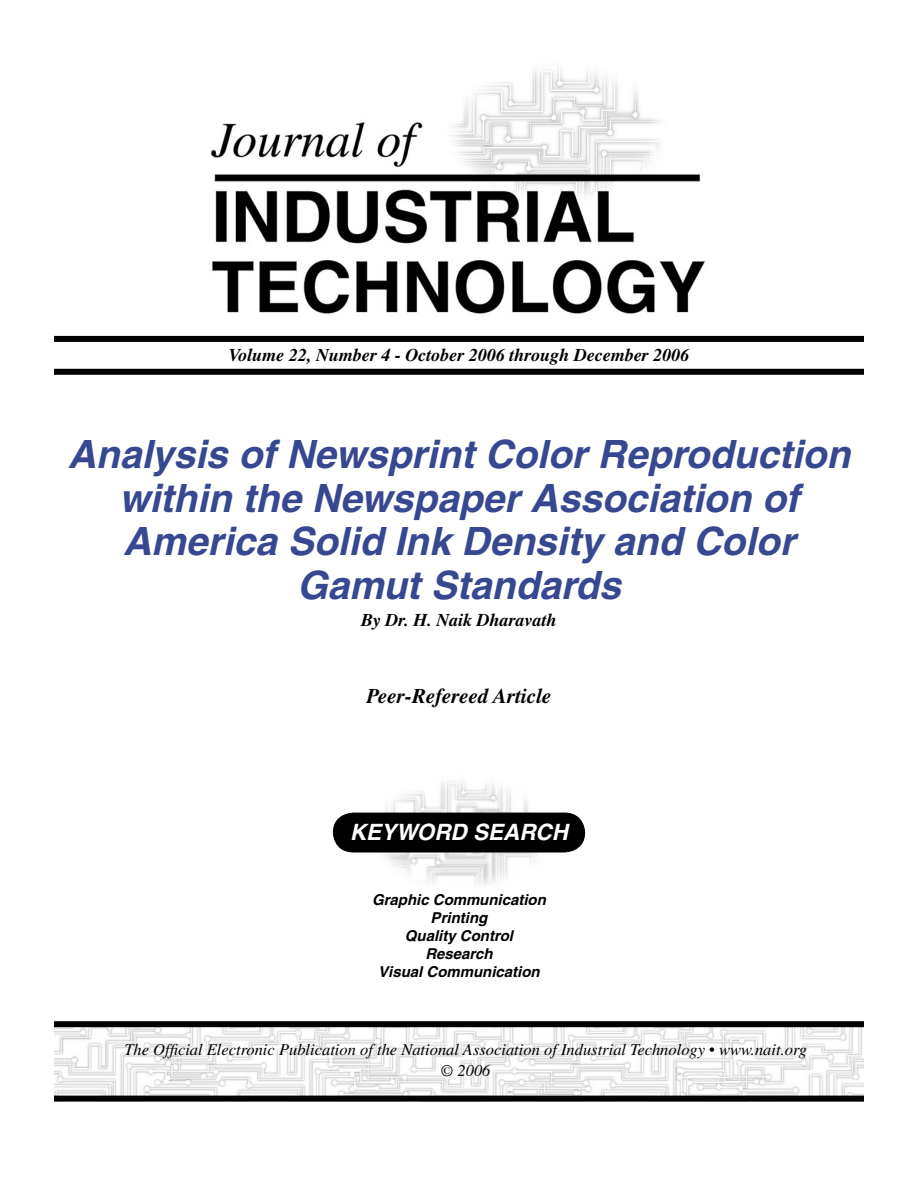
<style>
.page{position:relative;width:918px;height:1188px;background:#fff}
.page>*{position:absolute;margin:0;border:0;box-sizing:border-box;transform-origin:0 0}
.t1{font:italic 700 39px/43.5px "Helvetica";color:#384890;text-align:center}
.t2{font:italic 700 22.5px "Helvetica";color:#fff}
.AUTHOR{font:italic 700 21px "Times";color:#000}
.AUTHOR-2{font:italic 700 18px "Times";color:#000}
.t3{font:italic 16.5px "Times";color:#000}
.KEYWORDS{font:italic 700 15px "Helvetica";color:#000}
</style>
<div class="page">
<img style="left:54px;top:1027px;width:809px;height:69px">
<div style="left:54px;top:1021px;width:810px;height:6px;background:#000"></div>
<div style="left:54px;top:336px;width:810px;height:6px;background:#000"></div>
<div style="left:54px;top:1096px;width:810px;height:6px;background:#000"></div>
<img style="left:211px;top:68px;width:494px;height:246px">
<div style="left:54px;top:369px;width:810px;height:6px;background:#000"></div>
<img style="left:367px;top:781px;width:183px;height:104px">
<div style="left:333px;top:812px;width:252px;height:40px;background:#000"></div>
<p class="AUTHOR-2" style="left:229px;top:344px;width:462px">Volume 22, Number 4 - October 2006 through December 2006</p>
<p class="t1" style="left:68px;top:432px;width:784px">Analysis of Newsprint Color Reproduction within the Newspaper Association of<br>America Solid Ink Density and Color<br>Gamut Standards</p>
<p class="AUTHOR-2" style="left:361px;top:609px;width:197px">By Dr. H. Naik Dharavath</p>
<p class="AUTHOR" style="left:366px;top:684px;width:187px">Peer-Refereed Article</p>
<p class="t2" style="left:350px;top:819px;width:220px">KEYWORD SEARCH</p>
<p class="KEYWORDS" style="left:372px;top:890px;width:175px">Graphic Communication</p>
<p class="KEYWORDS" style="left:431px;top:908px;width:58px">Printing</p>
<p class="KEYWORDS" style="left:405px;top:926px;width:110px">Quality Control</p>
<p class="KEYWORDS" style="left:425px;top:944px;width:69px">Research</p>
<p class="KEYWORDS" style="left:378px;top:962px;width:163px">Visual Communication</p>
<p class="t3" style="left:124px;top:1041px;width:684px">The Official Electronic Publication of the National Association of Industrial Technology • www.nait.org</p>
<p class="t3" style="left:441px;top:1062px;width:51px">© 2006</p>
</div>
